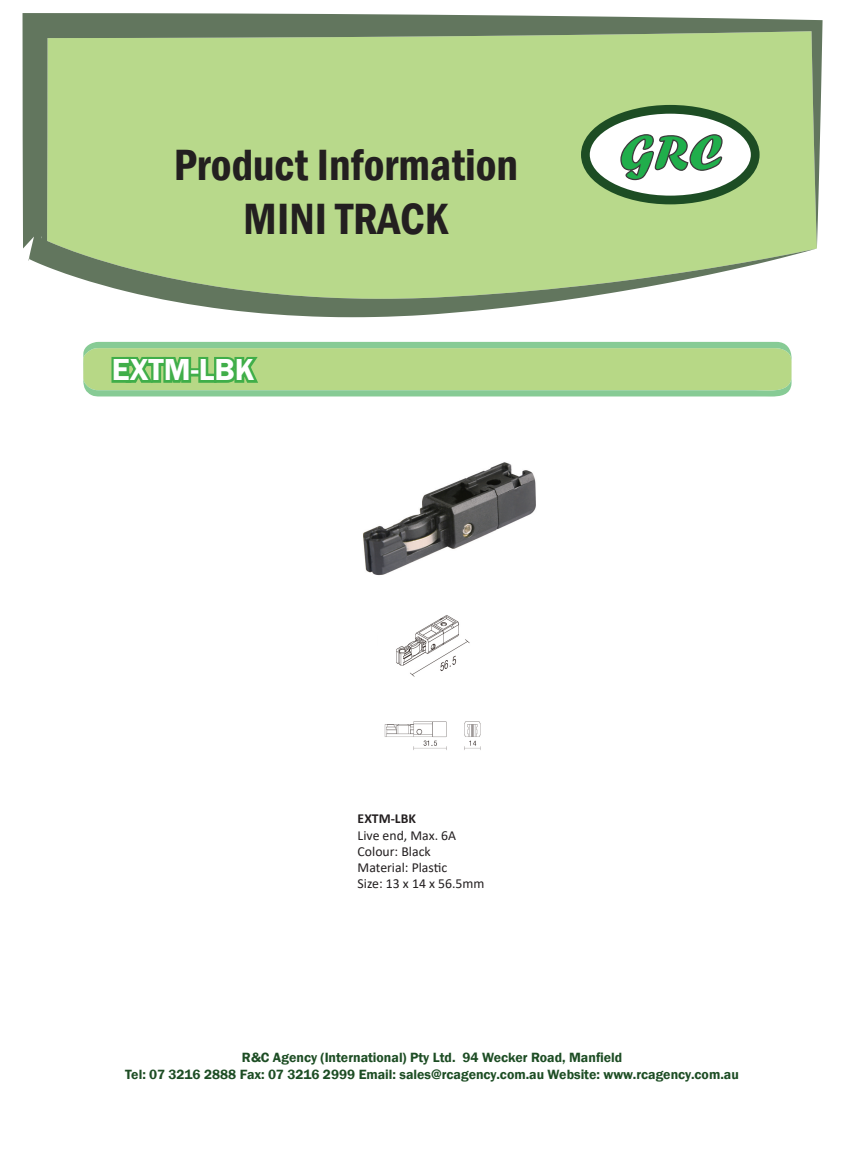
<style>
.page{position:relative;width:865px;height:1173px;background:#fff}
.page>*{position:absolute;margin:0;border:0;box-sizing:border-box;transform-origin:0 0}
.t1{font:52.38px "Forte";color:#20ae4b;scale:1.06 1}
.t2{font:600 condensed 45px "Franklin Gothic";color:#231f20}
.t3{font:600 31.25px "Franklin Gothic";color:#fff}
.t4{font:600 13.75px/16.5px "Franklin Gothic";color:#1d4d24;text-align:center}
.t5{font:13.75px "Calibri";color:#231f20}
.t6{font:700 13.75px "Calibri";color:#231f20}
</style>
<div class="page">
<svg style="left:22px;top:13px;width:800px;height:304px;background:#b0cc8e"></svg>
<svg style="left:585px;top:109px;width:169px;height:91px"></svg>
<div style="left:580px;top:105px;width:179px;height:99px;border:9px solid #1d4d24;border-radius:50%"></div>
<svg style="left:619px;top:133px;width:103px;height:48px"></svg>
<svg style="left:83px;top:341px;width:708px;height:55px;background:#a4d287"></svg>
<img style="left:363px;top:462px;width:173px;height:114px">
<img style="left:384px;top:721px;width:97px;height:29px">
<img style="left:396px;top:615px;width:74px;height:62px">
<p class="t2" style="left:173px;top:135px;width:346px">Product Information</p>
<p class="t2" style="left:243px;top:189px;width:206px">MINI TRACK</p>
<p class="t3" style="left:112px;top:350px;width:144px">EXTM-LBK</p>
<h1 class="t1" style="left:619px;top:122px;width:99px">GRC</h1>
<p class="t6" style="left:357px;top:809px;width:60px">EXTM-LBK</p>
<p class="t5" style="left:357px;top:825px;width:100px">Live end, Max. 6A</p>
<p class="t5" style="left:357px;top:841px;width:75px">Colour: Black</p>
<p class="t5" style="left:357px;top:858px;width:91px">Material: Plastic</p>
<p class="t5" style="left:357px;top:874px;width:128px">Size: 13 x 14 x 56.5mm</p>
<p class="t4" style="left:125px;top:1049px;width:614px">R&amp;C Agency (International) Pty Ltd. 94 Wecker Road, Manfield<br>Tel: 07 3216 2888 Fax: 07 3216 2999 Email: sales@rcagency.com.au Website: www.rcagency.com.au</p>
</div>
